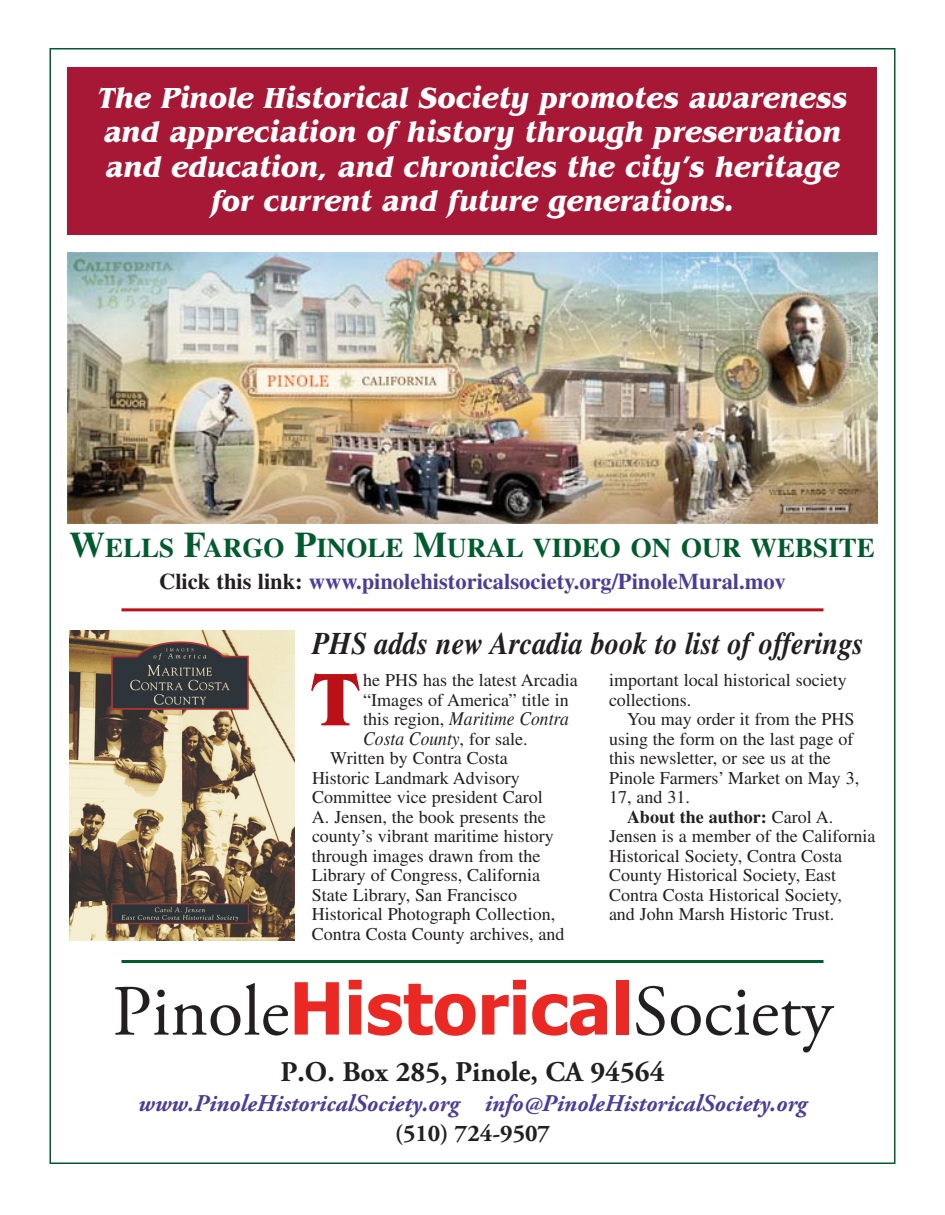
<style>
.page{position:relative;width:945px;height:1215px;background:#fff}
.page>*{position:absolute;margin:0;border:0;box-sizing:border-box;transform-origin:0 0}
.t1{font:700 78px "Benguiat";color:#bb1018}
.t2{font:72px "Adobe Garamond Pro";color:#231f20}
.t3{font:italic 700 31.5px "Times";color:#231f20;scale:.9 1}
.t4{font:italic 700 30px/34.5px "Benguiat";color:#fff;text-align:center;scale:.9 1}
.t5{font:700 28.5px "Adobe Garamond Pro";color:#231f20}
.t6{font:700 27px "Times";color:#005b2d}
.t7{font:italic 700 24px "Adobe Garamond Pro";color:#4d3c98}
.t8{font:700 24px "Adobe Garamond Pro";color:#231f20}
.t9{font:700 22.5px "Times";color:#4d3c98}
.t10{font:italic 19.5px/19.5px "Times";color:#231f20;scale:.9 1}
.t11{font:18px/19.5px "Times";color:#231f20}
.s1{font-size:36px}
.s2{color:#231f20}
.s3{font-style:normal;font-size:18px}
.s4{font-weight:700}
.s5{font-family:"Tahoma";font-weight:700;color:#ea2924}
</style>
<div class="page">
<img style="left:68px;top:252px;width:810px;height:271px">
<hr style="left:122px;top:608px;width:702px;height:3px;background:#bb1018">
<div style="left:68px;top:68px;width:810px;height:168px;background:#a61836"></div>
<hr style="left:122px;top:960px;width:702px;height:3px;background:#005b2d">
<img style="left:69px;top:630px;width:226px;height:310px">
<h3 class="t4" style="left:98px;top:84px;width:834px">The Pinole Historical Society promotes awareness and appreciation of history through preservation and education, and chronicles the city’s heritage for current and future generations.</h3>
<h3 class="t6" style="left:69px;top:539px;width:807px"><span class="s1">W</span>ELLS <span class="s1">F</span>ARGO <span class="s1">P</span>INOLE <span class="s1">M</span>URAL VIDEO ON OUR WEBSITE</h3>
<p class="t9" style="left:159px;top:573px;width:628px"><span class="s2">Click this link:</span> www.pinolehistoricalsociety.org/PinoleMural.mov</p>
<h3 class="t3" style="left:312px;top:631px;width:615px">PHS adds new Arcadia book to list of offerings</h3>
<p class="t11" style="left:363px;top:672px;width:216px">he PHS has the latest Arcadia “Images of America” title in</p>
<p class="t10" style="left:363px;top:711px;width:230px"><span class="s3">this region,</span> Maritime Contra<br>Costa County<span class="s3">, for sale.</span></p>
<p class="t11" style="left:312px;top:750px;width:254px;text-indent:18px">Written by Contra Costa<br>Historic Landmark Advisory<br>Committee vice president Carol<br>A. Jensen, the book presents the county’s vibrant maritime history through images drawn from the<br>Library of Congress, California<br>State Library, San Francisco<br>Historical Photograph Collection,<br>Contra Costa County archives, and</p>
<h1 class="t1" style="left:312px;top:671px;width:48px">T</h1>
<p class="t11" style="left:609px;top:672px;width:239px">important local historical society collections.</p>
<p class="t11" style="left:609px;top:711px;width:252px;text-indent:18px">You may order it from the PHS using the form on the last page of this newsletter, or see us at the<br>Pinole Farmers’ Market on May 3,<br>17, and 31.</p>
<p class="t11" style="left:609px;top:809px;width:268px;text-indent:18px"><span class="s4">About the author:</span> Carol A.<br>Jensen is a member of the California<br>Historical Society, Contra Costa<br>County Historical Society, East<br>Contra Costa Historical Society,<br>and John Marsh Historic Trust.</p>
<h2 class="t2" style="left:112px;top:983px;width:722px">Pinole<span class="s5">Historical</span>Society</h2>
<h3 class="t5" style="left:280px;top:1061px;width:386px">P.O. Box 285, Pinole, CA 94564</h3>
<h3 class="t7" style="left:138px;top:1094px;width:670px">www.PinoleHistoricalSociety.org info@PinoleHistoricalSociety.org</h3>
<h3 class="t8" style="left:395px;top:1124px;width:157px">(510) 724-9507</h3>
</div>
